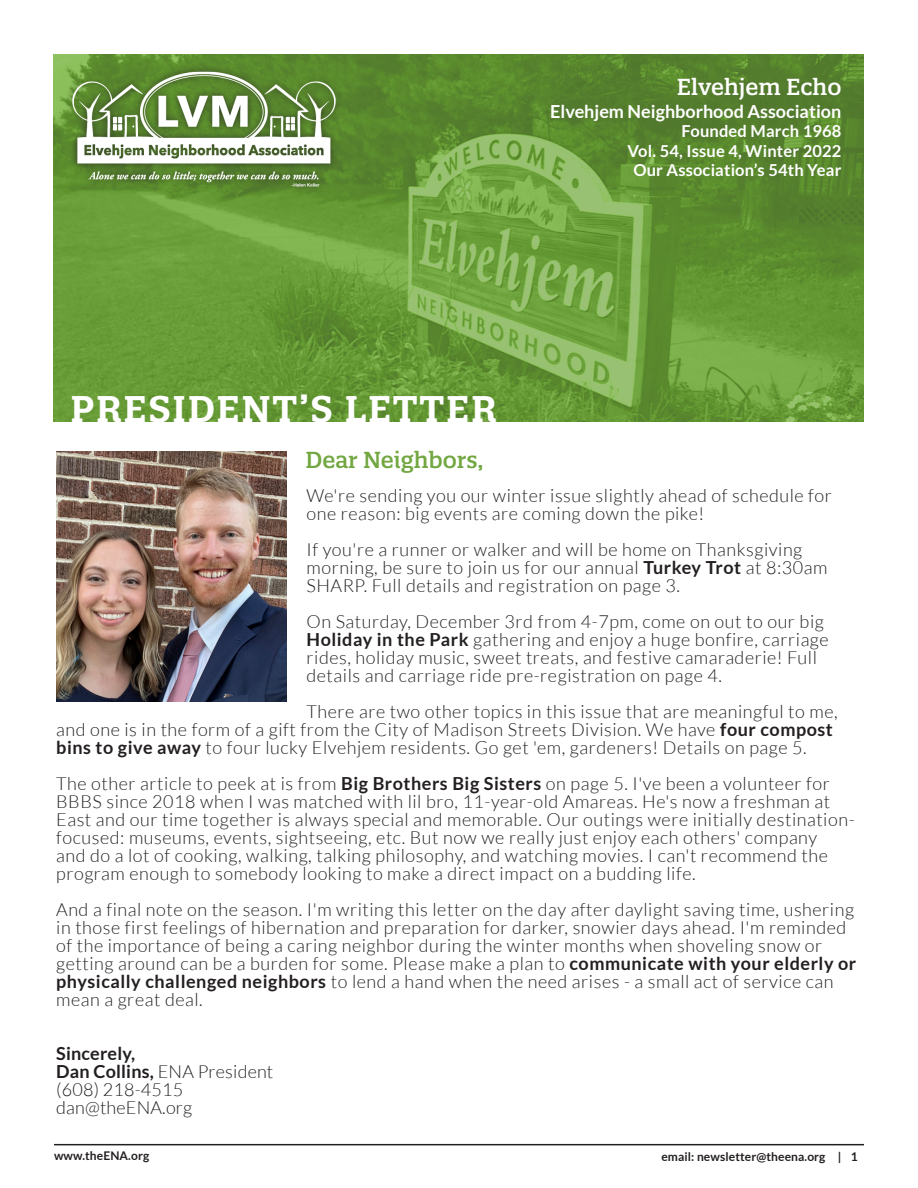
<style>
.page{position:relative;width:918px;height:1188px;background:#fff}
.page>*{position:absolute;margin:0;border:0;box-sizing:border-box;transform-origin:0 0}
.Headline{font:600 36px "Quatro Slab";letter-spacing:.05em;color:#fff}
.Sub_Headline{font:500 22.5px "Quatro Slab";color:#72a741}
.Sub_Headline-2{font:500 22.5px "Quatro Slab";color:#fff}
.Body_Copy{font:300 18px/18px "Lato";letter-spacing:.03em;color:#231f20}
.Body_Copy-2{font:300 18px "Lato";letter-spacing:.01em;color:#231f20}
.By_Line___Additional{font:700 18px "Lato";color:#fff}
.Body_Copy-3{font:700 18px "Lato";letter-spacing:.01em;color:#231f20}
.Body_Copy-4{font:700 16.5px "Lato";letter-spacing:.01em;color:#fff}
.t1{font:700 12px "Lato";letter-spacing:.01em;color:#231f20}
.s1{font-weight:700}
</style>
<div class="page">
<hr style="left:54px;top:1144px;width:810px;height:1px;background:#231f20">
<svg style="left:54px;top:54px;width:810px;height:368px;background:#669838"></svg>
<img style="left:56px;top:452px;width:230px;height:249px">
<div style="left:65px;top:65px;width:278px;height:129px;background:#231f20;opacity:.75"></div>
<img style="left:72px;top:72px;width:263px;height:116px">
<p class="Sub_Headline-2" style="left:677px;top:73px;width:166px">Elvehjem Echo</p>
<p class="By_Line___Additional" style="left:550px;top:101px;width:293px">Elvehjem Neighborhood Association</p>
<p class="Body_Copy-4" style="left:682px;top:122px;width:161px">Founded March 1968</p>
<p class="Body_Copy-4" style="left:627px;top:141px;width:216px">Vol. 54, Issue 4, Winter 2022</p>
<p class="Body_Copy-4" style="left:633px;top:161px;width:210px">Our Association’s 54th Year</p>
<p class="Headline" style="left:70px;top:386px;width:428px">PRESIDENT’S LETTER</p>
<p class="Sub_Headline" style="left:306px;top:446px;width:179px">Dear Neighbors,</p>
<p class="Body_Copy" style="left:307px;top:487px;width:527px">We're sending you our winter issue slightly ahead of schedule for one reason: big events are coming down the pike!</p>
<p class="Body_Copy" style="left:307px;top:541px;width:522px">If you're a runner or walker and will be home on Thanksgiving morning, be sure to join us for our annual <span class="s1">Turkey Trot</span> at 8:30am<br>SHARP. Full details and registration on page 3.</p>
<p class="Body_Copy" style="left:307px;top:613px;width:524px">On Saturday, December 3rd from 4-7pm, come on out to our big <span class="s1">Holiday in the Park</span> gathering and enjoy a huge bonfire, carriage rides, holiday music, sweet treats, and festive camaraderie! Full details and carriage ride pre-registration on page 4.</p>
<p class="Body_Copy" style="left:56px;top:703px;width:783px;text-indent:250px">There are two other topics in this issue that are meaningful to me, and one is in the form of a gift from the City of Madison Streets Division. We have <span class="s1">four compost bins to give away</span> to four lucky Elvehjem residents. Go get 'em, gardeners! Details on page 5.</p>
<p class="Body_Copy" style="left:56px;top:775px;width:800px">The other article to peek at is from <span class="s1">Big Brothers Big Sisters</span> on page 5. I've been a volunteer for BBBS since 2018 when I was matched with lil bro, 11-year-old Amareas. He's now a freshman at East and our time together is always special and memorable. Our outings were initially destination&shy;focused: museums, events, sightseeing, etc. But now we really just enjoy each others' company<br>and do a lot of cooking, walking, talking philosophy, and watching movies. I can't recommend the program enough to somebody looking to make a direct impact on a budding life.</p>
<p class="Body_Copy" style="left:56px;top:901px;width:802px">And a final note on the season. I'm writing this letter on the day after daylight saving time, ushering in those first feelings of hibernation and preparation for darker, snowier days ahead. I'm reminded of the importance of being a caring neighbor during the winter months when shoveling snow or getting around can be a burden for some. Please make a plan to <span class="s1">communicate with your elderly or physically challenged neighbors</span> to lend a hand when the need arises - a small act of service can mean a great deal.</p>
<p class="Body_Copy-3" style="left:56px;top:1044px;width:80px">Sincerely,</p>
<p class="Body_Copy-2" style="left:56px;top:1062px;width:219px"><span class="s1">Dan Collins,</span> ENA President</p>
<p class="Body_Copy-2" style="left:56px;top:1080px;width:128px">(608) 218-4515</p>
<p class="Body_Copy-2" style="left:56px;top:1098px;width:138px">dan@theENA.org</p>
<p class="t1" style="left:54px;top:1149px;width:97px">www.theENA.org</p>
<p class="t1" style="left:661px;top:1149px;width:198px">email: newsletter@theena.org | 1</p>
</div>
